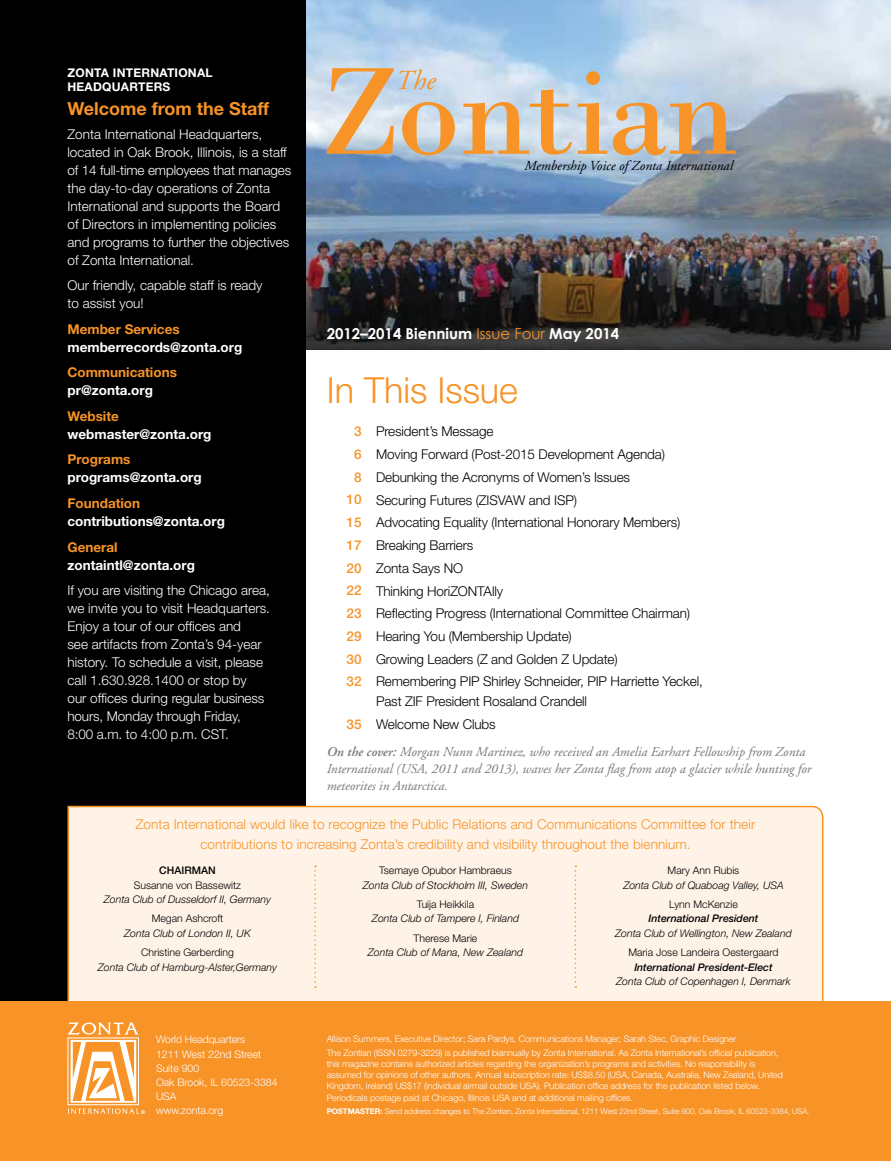
<style>
.page{position:relative;width:891px;height:1161px;background:#fff}
.page>*{position:absolute;margin:0;border:0;box-sizing:border-box;transform-origin:0 0}
.t1{font:300 36px "Helvetica Neue";color:#f79327}
.t2{font:italic 27.45px "Adobe Garamond";color:#f79327}
.t3{font:700 18px "Helvetica Neue";color:#f79327}
.t4{font:700 15px "Century Gothic";color:#fff}
.t5{font:italic 13.8px "Adobe Garamond";color:#000}
.t6{font:300 13.5px/18px "Helvetica Neue";color:#fff}
.t7{font:300 13.5px/22.8px "Helvetica Neue";letter-spacing:-.01em;color:#000}
.t8{font:italic 13.5px/17.2px "Adobe Garamond";color:#77787b}
.t9{font:300 13.5px/19.5px "Helvetica Neue";letter-spacing:.01em;color:#f79327;text-align:center}
.t10{font:700 13.5px "Helvetica Neue";color:#fff}
.t11{font:700 13.5px "Helvetica Neue";color:#f79327}
.t12{font:500 13.5px/22.8px "Helvetica Neue";color:#f79327;text-align:center}
.t13{font:700 12px/14.4px "Helvetica Neue";letter-spacing:.02em;color:#fff}
.t14{font:italic 300 10.5px "Helvetica Neue";color:#000}
.t15{font:300 10.5px "Helvetica Neue";color:#000}
.t16{font:300 10.5px/14.1px "Helvetica Neue";color:#fff}
.t17{font:italic 500 10.5px "Helvetica Neue";color:#000}
.t18{font:500 10.5px "Helvetica Neue";color:#000}
.t19{font:300 9px/11.2px "Helvetica Neue";letter-spacing:-.01em;color:#fff}
.t20{font:300 7.8px "Helvetica Neue";letter-spacing:-.01em;color:#fff}
.s1{font-weight:400;color:#f79327}
.s2{font-weight:600}
.s3{font-weight:700}
</style>
<div class="page">
<img style="left:305px;top:0;width:586px;height:228px">
<img style="left:305px;top:228px;width:586px;height:121px">
<div style="left:0;top:0;width:305px;height:1012px;background:#000"></div>
<svg style="left:327px;top:68px;width:67px;height:86px;background:#dcc2a4"></svg>
<svg style="left:402px;top:102px;width:53px;height:53px;background:#daba95"></svg>
<svg style="left:463px;top:89px;width:109px;height:66px;background:#dbc4a9"></svg>
<svg style="left:578px;top:103px;width:29px;height:51px"></svg>
<div style="left:586px;top:71px;width:14px;height:14px;background:#f79327;border-radius:50%"></div>
<svg style="left:613px;top:102px;width:123px;height:53px;background:#d2b28f"></svg>
<div style="left:67px;top:805px;width:757px;height:196px;background:#fff3e7"></div>
<div style="left:0;top:1001px;width:891px;height:160px;background:#f79327"></div>
<svg style="left:68px;top:1023px;width:77px;height:91px"></svg>
<svg style="left:314px;top:866px;width:2px;height:122px"></svg>
<svg style="left:575px;top:866px;width:1px;height:122px"></svg>
<h3 class="t13" style="left:68px;top:65px;width:147px">ZONTA INTERNATIONAL<br>HEADQUARTERS</h3>
<h3 class="t3" style="left:68px;top:98px;width:203px">Welcome from the Staff</h3>
<p class="t6" style="left:68px;top:125px;width:225px">Zonta International Headquarters, located in Oak Brook, Illinois, is a staff of 14 full-time employees that manages the day-to-day operations of Zonta International and supports the Board of Directors in implementing policies and programs to further the objectives of Zonta International.</p>
<h3 class="t6" style="left:68px;top:276px;width:197px">Our friendly, capable staff is ready to assist you!</h3>
<h3 class="t11" style="left:68px;top:321px;width:114px">Member Services</h3>
<h3 class="t10" style="left:68px;top:339px;width:176px">memberrecords@zonta.org</h3>
<h3 class="t11" style="left:68px;top:364px;width:111px">Communications</h3>
<h3 class="t10" style="left:68px;top:382px;width:87px">pr@zonta.org</h3>
<h3 class="t11" style="left:68px;top:408px;width:53px">Website</h3>
<h3 class="t10" style="left:68px;top:426px;width:146px">webmaster@zonta.org</h3>
<h3 class="t11" style="left:68px;top:451px;width:64px">Programs</h3>
<h3 class="t10" style="left:68px;top:469px;width:136px">programs@zonta.org</h3>
<h3 class="t11" style="left:68px;top:495px;width:74px">Foundation</h3>
<h3 class="t10" style="left:68px;top:513px;width:159px">contributions@zonta.org</h3>
<h3 class="t11" style="left:68px;top:538px;width:52px">General</h3>
<h3 class="t10" style="left:68px;top:556px;width:129px">zontaintl@zonta.org</h3>
<p class="t6" style="left:68px;top:581px;width:204px">If you are visiting the Chicago area, we invite you to visit Headquarters.<br>Enjoy a tour of our offices and<br>see artifacts from Zonta’s 94-year history. To schedule a visit, please call 1.630.928.1400 or stop by<br>our offices during regular business hours, Monday through Friday,<br>8:00 a.m. to 4:00 p.m. CST.</p>
<h2 class="t2" style="left:396px;top:66px;width:41px">The</h2>
<h3 class="t5" style="left:524px;top:159px;width:210px">Membership Voice of Zonta International</h3>
<h3 class="t4" style="left:327px;top:324px;width:294px">2012–2014 Biennium <span class="s1">Issue Four</span> May 2014</h3>
<h1 class="t1" style="left:327px;top:368px;width:193px">In This Issue</h1>
<p class="t7" style="left:376px;top:420px;width:328px">President’s Message<br>Moving Forward (Post-2015 Development Agenda)<br>Debunking the Acronyms of Women’s Issues<br>Securing Futures (ZISVAW and ISP)<br>Advocating Equality (International Honorary Members)<br>Breaking Barriers<br>Zonta Says NO<br>Thinking HoriZONTAlly<br>Reflecting Progress (International Committee Chairman)<br>Hearing You (Membership Update)<br>Growing Leaders (Z and Golden Z Update)<br>Remembering PIP Shirley Schneider, PIP Harriette Yeckel,</p>
<h3 class="t7" style="left:376px;top:689px;width:213px">Past ZIF President Rosaland Crandell<br>Welcome New Clubs</h3>
<h3 class="t12" style="left:347px;top:420px;width:17px">3<br>6<br>8<br>10<br>15<br>17<br>20<br>22<br>23<br>29<br>30<br>32</h3>
<h3 class="t12" style="left:347px;top:712px;width:17px">35</h3>
<h3 class="t8" style="left:327px;top:743px;width:486px"><span class="s2">On the cover:</span> Morgan Nunn Martinez, who received an Amelia Earhart Fellowship from Zonta<br>International (USA, 2011 and 2013), waves her Zonta flag from atop a glacier while hunting for meteorites in Antarctica.</h3>
<h3 class="t9" style="left:136px;top:815px;width:621px">Zonta International would like to recognize the Public Relations and Communications Committee for their contributions to increasing Zonta’s credibility and visibility throughout the biennium.</h3>
<p class="t18" style="left:159px;top:864px;width:58px">CHAIRMAN</p>
<p class="t15" style="left:134px;top:878px;width:109px">Susanne von Bassewitz</p>
<p class="t14" style="left:104px;top:893px;width:169px">Zonta Club of Dusseldorf II, Germany</p>
<p class="t15" style="left:152px;top:912px;width:73px">Megan Ashcroft</p>
<p class="t14" style="left:124px;top:927px;width:128px">Zonta Club of London II, UK</p>
<p class="t15" style="left:141px;top:946px;width:94px">Christine Gerberding</p>
<p class="t14" style="left:98px;top:961px;width:181px">Zonta Club of Hamburg-Alster,Germany</p>
<p class="t15" style="left:379px;top:864px;width:134px">Tsemaye Opubor Hambraeus</p>
<p class="t14" style="left:363px;top:879px;width:167px">Zonta Club of Stockholm III, Sweden</p>
<p class="t15" style="left:417px;top:898px;width:59px">Tuija Heikkila</p>
<p class="t14" style="left:372px;top:912px;width:149px">Zonta Club of Tampere I, Finland</p>
<p class="t15" style="left:414px;top:932px;width:65px">Therese Marie</p>
<p class="t14" style="left:368px;top:946px;width:157px">Zonta Club of Mana, New Zealand</p>
<p class="t15" style="left:668px;top:864px;width:73px">Mary Ann Rubis</p>
<p class="t14" style="left:623px;top:879px;width:162px">Zonta Club of Quaboag Valley, USA</p>
<p class="t15" style="left:669px;top:898px;width:70px">Lynn McKenzie</p>
<p class="t17" style="left:649px;top:913px;width:111px">International President</p>
<p class="t14" style="left:615px;top:927px;width:178px">Zonta Club of Wellington, New Zealand</p>
<p class="t15" style="left:628px;top:946px;width:152px">Maria Jose Landeira Oestergaard</p>
<p class="t17" style="left:634px;top:961px;width:140px">International President-Elect</p>
<p class="t14" style="left:616px;top:975px;width:176px">Zonta Club of Copenhagen I, Denmark</p>
<p class="t16" style="left:156px;top:1032px;width:123px">World Headquarters<br>1211 West 22nd Street<br>Suite 900<br>Oak Brook, IL 60523-3384<br>USA<br>www.zonta.org</p>
<p class="t19" style="left:327px;top:1032px;width:453px;line-height:13.4px">Allison Summers, Executive Director; Sara Pardys, Communications Manager; Sarah Stec, Graphic Designer<br>The Zontian (ISSN 0279-3229) is published biannually by Zonta International. As Zonta International’s official publication,</p>
<p class="t19" style="left:327px;top:1058px;width:458px">this magazine contains authorized articles regarding the organization’s programs and activities. No responsibility is assumed for opinions of other authors. Annual subscription rate: US$8.50 (USA, Canada, Australia, New Zealand, United Kingdom, Ireland) US$17 (individual airmail outside USA). Publication office address for the publication listed below.<br>Periodicals postage paid at Chicago, Illinois USA and at additional mailing offices.</p>
<p class="t20" style="left:327px;top:1107px;width:484px"><span class="s3">POSTMASTER:</span> Send address changes to The Zontian, Zonta International, 1211 West 22nd Street, Suite 900, Oak Brook, IL 60523-3384, USA.</p>
</div>
